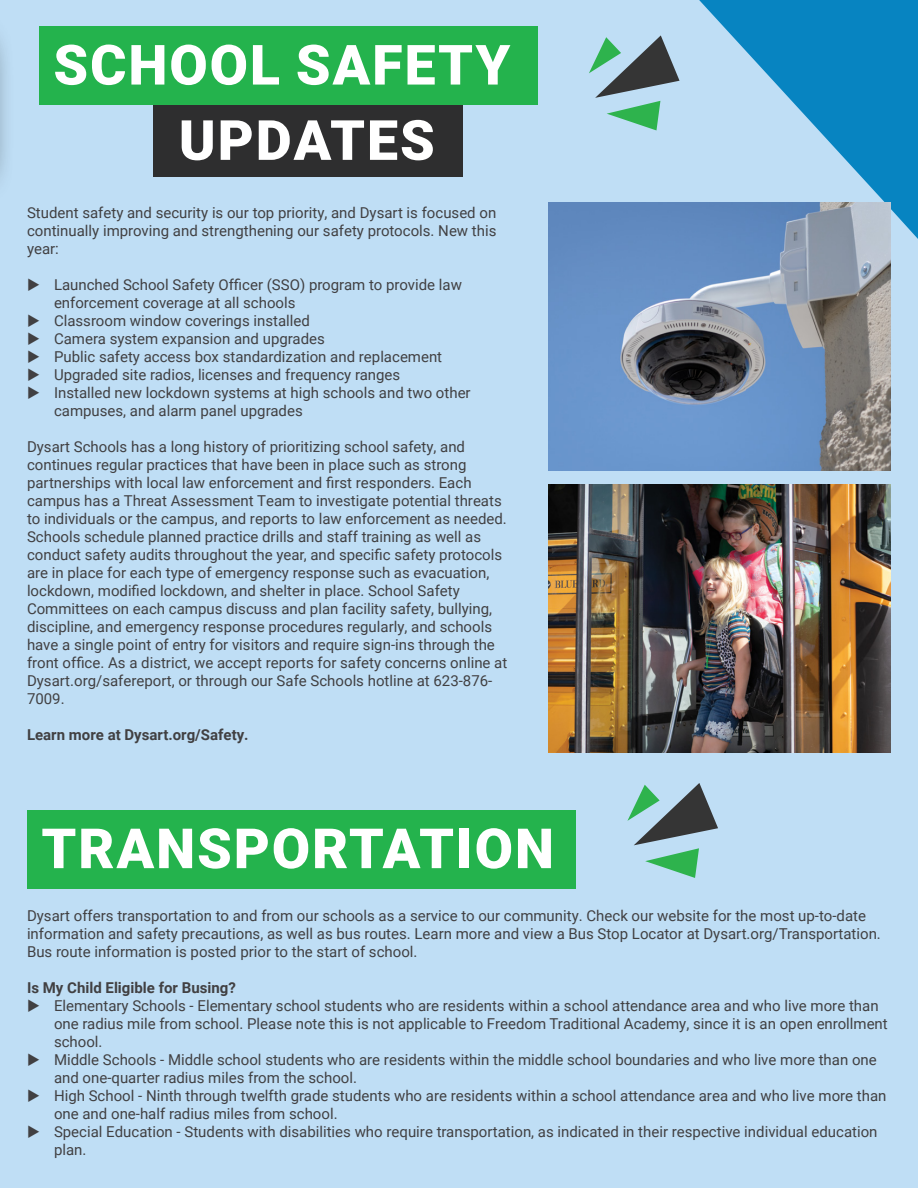
<style>
.page{position:relative;width:918px;height:1188px;background:#bfdef5}
.page>*{position:absolute;margin:0;border:0;box-sizing:border-box;transform-origin:0 0}
.t1{font:900 55.5px "Roboto";letter-spacing:.035em;color:#fff}
.Body_Text{font:15px/18px "Roboto";color:#414042}
.Body_Text-2{font:700 15px "Roboto";color:#414042}
</style>
<div class="page">
<svg style="left:655px;top:0;width:263px;height:239px;fill:#0784c1"></svg>
<div style="left:0;top:0;width:15px;height:236px;background:#000;opacity:.75"></div>
<div style="left:154px;top:99px;width:309px;height:78px;background:#2e2e2f"></div>
<div style="left:39px;top:26px;width:498px;height:79px;background:#24b34d"></div>
<svg style="left:589px;top:35px;width:91px;height:95px"></svg>
<img style="left:548px;top:202px;width:343px;height:268px">
<img style="left:548px;top:485px;width:343px;height:268px">
<div style="left:27px;top:810px;width:548px;height:78px;background:#24b34d"></div>
<svg style="left:627px;top:783px;width:91px;height:95px"></svg>
<p class="t1" style="left:53px;top:26px;width:458px">SCHOOL SAFETY</p>
<p class="t1" style="left:179px;top:101px;width:257px">UPDATES</p>
<p class="Body_Text" style="left:27px;top:203px;width:471px;text-align:justify">Student safety and security is our top priority, and Dysart is focused on continually improving and strengthening our safety protocols. New this year:</p>
<p class="Body_Text" style="left:54px;top:275px;width:410px">Launched School Safety Officer (SSO) program to provide law enforcement coverage at all schools</p>
<p class="Body_Text" style="left:54px;top:311px;width:257px">Classroom window coverings installed</p>
<p class="Body_Text" style="left:54px;top:329px;width:272px">Camera system expansion and upgrades</p>
<p class="Body_Text" style="left:54px;top:347px;width:390px">Public safety access box standardization and replacement</p>
<p class="Body_Text" style="left:54px;top:365px;width:348px">Upgraded site radios, licenses and frequency ranges</p>
<p class="Body_Text" style="left:54px;top:383px;width:418px">Installed new lockdown systems at high schools and two other campuses, and alarm panel upgrades</p>
<p class="Body_Text" style="left:27px;top:437px;width:482px">Dysart Schools has a long history of prioritizing school safety, and continues regular practices that have been in place such as strong partnerships with local law enforcement and first responders. Each campus has a Threat Assessment Team to investigate potential threats to individuals or the campus, and reports to law enforcement as needed.<br>Schools schedule planned practice drills and staff training as well as conduct safety audits throughout the year, and specific safety protocols are in place for each type of emergency response such as evacuation, lockdown, modified lockdown, and shelter in place. School Safety Committees on each campus discuss and plan facility safety, bullying, discipline, and emergency response procedures regularly, and schools have a single point of entry for visitors and require sign-ins through the front office. As a district, we accept reports for safety concerns online at Dysart.org/safereport, or through our Safe Schools hotline at 623-876- 7009.</p>
<p class="Body_Text-2" style="left:27px;top:724px;width:223px">Learn more at Dysart.org/Safety.</p>
<p class="t1" style="left:41px;top:810px;width:514px">TRANSPORTATION</p>
<p class="Body_Text" style="left:27px;top:906px;width:855px">Dysart offers transportation to and from our schools as a service to our community. Check our website for the most up-to-date information and safety precautions, as well as bus routes. Learn more and view a Bus Stop Locator at Dysart.org/Transportation.<br>Bus route information is posted prior to the start of school.</p>
<p class="Body_Text-2" style="left:27px;top:977px;width:210px">Is My Child Eligible for Busing?</p>
<p class="Body_Text" style="left:54px;top:996px;width:835px">Elementary Schools - Elementary school students who are residents within a school attendance area and who live more than one radius mile from school. Please note this is not applicable to Freedom Traditional Academy, since it is an open enrollment school.</p>
<p class="Body_Text" style="left:54px;top:1050px;width:824px">Middle Schools - Middle school students who are residents within the middle school boundaries and who live more than one and one-quarter radius miles from the school.</p>
<p class="Body_Text" style="left:54px;top:1086px;width:834px">High School - Ninth through twelfth grade students who are residents within a school attendance area and who live more than one and one-half radius miles from school.</p>
<p class="Body_Text" style="left:54px;top:1122px;width:825px">Special Education - Students with disabilities who require transportation, as indicated in their respective individual education plan.</p>
</div>
